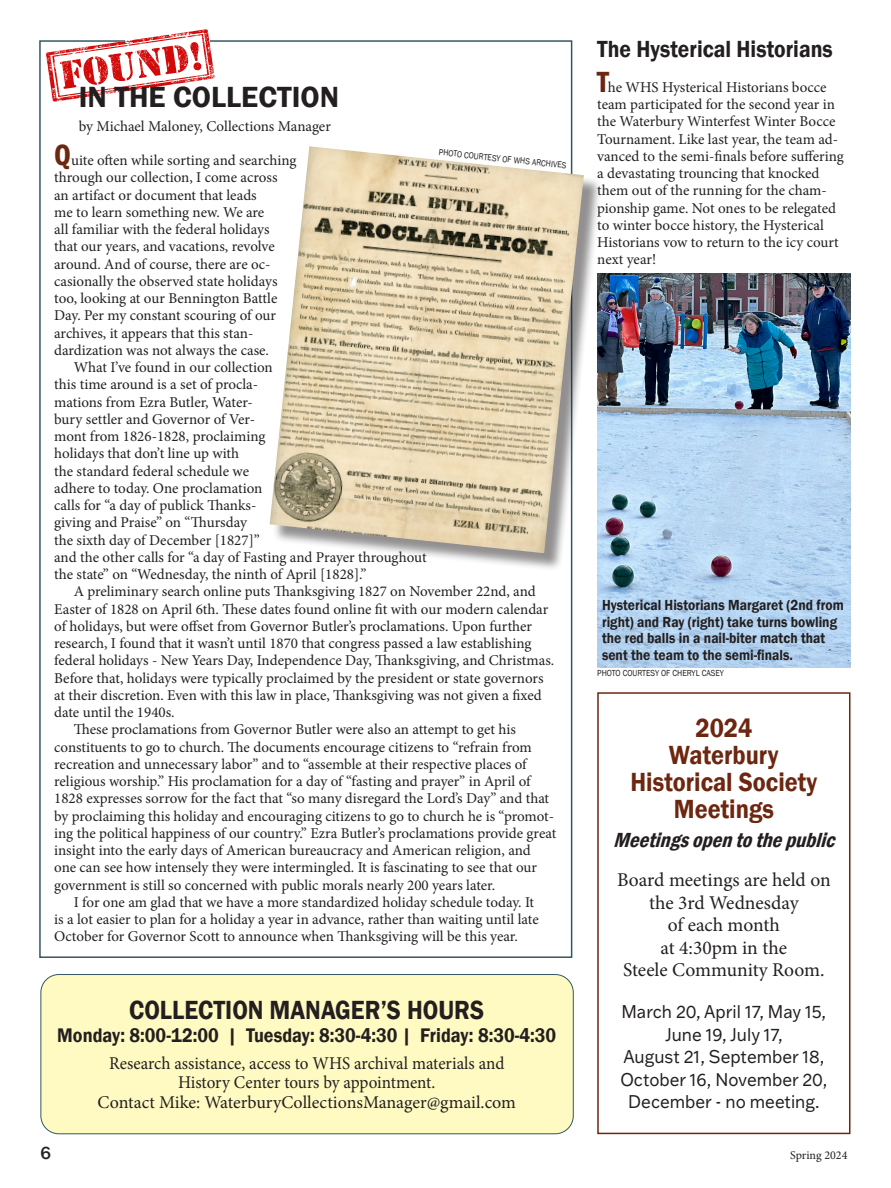
<style>
.page{position:relative;width:891px;height:1188px;background:#fff}
.page>*{position:absolute;margin:0;border:0;box-sizing:border-box;transform-origin:0 0}
.Headlines{font:600 30px "Franklin Gothic";color:#231f20}
.Subhead{font:600 27px/27px "Franklin Gothic";color:#6d260f;text-align:center;scale:.9 1}
.Subhead-2{font:600 27px "Franklin Gothic";color:#231f20;scale:.9 1}
.Subhead-3{font:600 24px "Franklin Gothic";color:#231f20;scale:.9 1}
.Body_text{font:italic 600 condensed 21px "Franklin Gothic";color:#231f20}
.Subhead-4{font:600 20.25px "Franklin Gothic";color:#231f20;scale:.9 1}
.Body_text-2{font:19.5px/22.5px "Minion Pro";color:#231f20;text-align:center}
.Body_text-3{font:18px/22.5px "Franklin Gothic ATF";color:#231f20;text-align:center;scale:.93 1}
.Body_text-4{font:18px "Minion Pro";letter-spacing:-.005em;color:#231f20;scale:.95 1}
.Body_text-5{font:18px "Minion Pro";letter-spacing:-.005em;color:#231f20}
.t1{font:500 18px "Franklin Gothic";color:#231f20}
.Body_text-6{font:15px/17.2px "Minion Pro";color:#231f20}
.Photo_caption{font:600 15px/16.5px "Franklin Gothic";color:#231f20;scale:.9 1}
.author{font:15px "Minion Pro";letter-spacing:-.005em;color:#231f20}
.t2{font:12px "Minion Pro";color:#231f20}
.Photo_credit{font:9px "Franklin Gothic";color:#231f20;scale:.9 1}
.s1{font-family:"Franklin Gothic";font-weight:600;font-stretch:condensed;font-size:30px;color:#6d260f}
</style>
<div class="page">
<svg style="left:46px;top:29px;width:169px;height:73px"></svg>
<div style="left:272px;top:149px;width:330px;height:422px;background:#231f20;opacity:.5"></div>
<img style="left:270px;top:146px;width:314px;height:407px">
<div style="left:41px;top:975px;width:532px;height:159px;background:#fffac1;border-radius:18px"></div>
<div style="left:40px;top:974px;width:534px;height:160px;border:1px solid #335762;border-radius:18px"></div>
<img style="left:597px;top:273px;width:253px;height:395px">
<div style="left:597px;top:692px;width:253px;height:442px;border:2px solid #6d260f"></div>
<p class="Headlines" style="left:79px;top:78px;width:262px">IN THE COLLECTION</p>
<p class="author" style="left:79px;top:116px;width:254px">by Michael Maloney, Collections Manager</p>
<p class="Body_text-6" style="left:54px;top:152px;width:244px"><span class="s1">Q</span>uite often while sorting and searching through our collection, I come across<br>an artifact or document that leads<br>me to learn something new. We are<br>all familiar with the federal holidays that our years, and vacations, revolve around. And of course, there are oc&shy;casionally the observed state holidays too, looking at our Bennington Battle Day. Per my constant scouring of our archives, it appears that this stan&shy;dardization was not always the case.</p>
<p class="Body_text-6" style="left:54px;top:359px;width:220px;text-indent:20px">What I’ve found in our collection this time around is a set of procla&shy;mations from Ezra Butler, Water&shy;bury settler and Governor of Ver&shy;mont from 1826-1828, proclaiming holidays that don’t line up with<br>the standard federal schedule we adhere to today. One proclamation calls for “a day of publick Thanks&shy;giving and Praise” on “Thursday<br>the sixth day of December [1827]”</p>
<p class="Body_text-6" style="left:54px;top:549px;width:374px">and the other calls for “a day of Fasting and Prayer throughout</p>
<p class="Body_text-6" style="left:54px;top:566px;width:314px">the state” on “Wednesday, the ninth of April [1828].”</p>
<p class="Body_text-6" style="left:54px;top:583px;width:502px;text-indent:20px">A preliminary search online puts Thanksgiving 1827 on November 22nd, and Easter of 1828 on April 6th. These dates found online fit with our modern calendar of holidays, but were offset from Governor Butler’s proclamations. Upon further research, I found that it wasn’t until 1870 that congress passed a law establishing federal holidays - New Years Day, Independence Day, Thanksgiving, and Christmas.<br>Before that, holidays were typically proclaimed by the president or state governors at their discretion. Even with this law in place, Thanksgiving was not given a fixed date until the 1940s.</p>
<p class="Body_text-6" style="left:54px;top:721px;width:504px;text-indent:20px">These proclamations from Governor Butler were also an attempt to get his constituents to go to church. The documents encourage citizens to “refrain from recreation and unnecessary labor” and to “assemble at their respective places of religious worship.” His proclamation for a day of “fasting and prayer” in April of 1828 expresses sorrow for the fact that “so many disregard the Lord’s Day” and that by proclaiming this holiday and encouraging citizens to go to church he is “promot&shy;ing the political happiness of our country.” Ezra Butler’s proclamations provide great insight into the early days of American bureaucracy and American religion, and one can see how intensely they were intermingled. It is fascinating to see that our government is still so concerned with public morals nearly 200 years later.</p>
<p class="Body_text-6" style="left:54px;top:894px;width:486px;text-indent:20px">I for one am glad that we have a more standardized holiday schedule today. It is a lot easier to plan for a holiday a year in advance, rather than waiting until late<br>October for Governor Scott to announce when Thanksgiving will be this year.</p>
<p class="Photo_credit" style="left:439px;top:146px;width:144px;rotate:6deg">PHOTO COURTESY OF WHS ARCHIVES</p>
<p class="Subhead-2" style="left:129px;top:994px;width:396px">COLLECTION MANAGER’S HOURS</p>
<p class="Subhead-4" style="left:57px;top:1023px;width:556px">Monday: 8:00-12:00 | Tuesday: 8:30-4:30 | Friday: 8:30-4:30</p>
<p class="Body_text-4" style="left:109px;top:1051px;width:418px">Research assistance, access to WHS archival materials and</p>
<p class="Body_text-4" style="left:178px;top:1071px;width:272px">History Center tours by appointment.</p>
<p class="Body_text-5" style="left:98px;top:1090px;width:420px">Contact Mike: WaterburyCollectionsManager@gmail.com</p>
<p class="Subhead-3" style="left:597px;top:35px;width:263px">The Hysterical Historians</p>
<p class="Body_text-6" style="left:597px;top:78px;width:248px"><span class="s1">T</span>he WHS Hysterical Historians bocce team participated for the second year in the Waterbury Winterfest Winter Bocce Tournament. Like last year, the team ad&shy;vanced to the semi-finals before suffering a devastating trouncing that knocked them out of the running for the cham&shy;pionship game. Not ones to be relegated to winter bocce history, the Hysterical Historians vow to return to the icy court next year!</p>
<p class="Photo_caption" style="left:602px;top:597px;width:270px">Hysterical Historians Margaret (2nd from right) and Ray (right) take turns bowling the red balls in a nail-biter match that sent the team to the semi-finals.</p>
<p class="Photo_credit" style="left:597px;top:668px;width:142px">PHOTO COURTESY OF CHERYL CASEY</p>
<p class="Subhead" style="left:695px;top:715px;width:65px">2024</p>
<p class="Subhead" style="left:669px;top:742px;width:123px">Waterbury</p>
<p class="Subhead" style="left:631px;top:769px;width:209px">Historical Society<br>Meetings</p>
<p class="Body_text" style="left:613px;top:826px;width:230px">Meetingsopentothepublic</p>
<p class="Body_text-2" style="left:617px;top:869px;width:215px">Board meetings are held on the 3rd Wednesday</p>
<p class="Body_text-2" style="left:668px;top:914px;width:114px">of each month</p>
<p class="Body_text-2" style="left:661px;top:936px;width:128px">at 4:30pm in the</p>
<p class="Body_text-2" style="left:623px;top:959px;width:203px">Steele Community Room.</p>
<p class="Body_text-3" style="left:621px;top:1000px;width:222px">March 20, April 17, May 15,<br>June 19, July 17,</p>
<p class="Body_text-3" style="left:623px;top:1045px;width:218px">August 21, September 18,</p>
<p class="Body_text-3" style="left:620px;top:1068px;width:224px">October 16, November 20,<br>December - no meeting.</p>
<p class="t1" style="left:40px;top:1141px;width:12px">6</p>
<p class="t2" style="left:790px;top:1147px;width:59px">Spring 2024</p>
</div>
